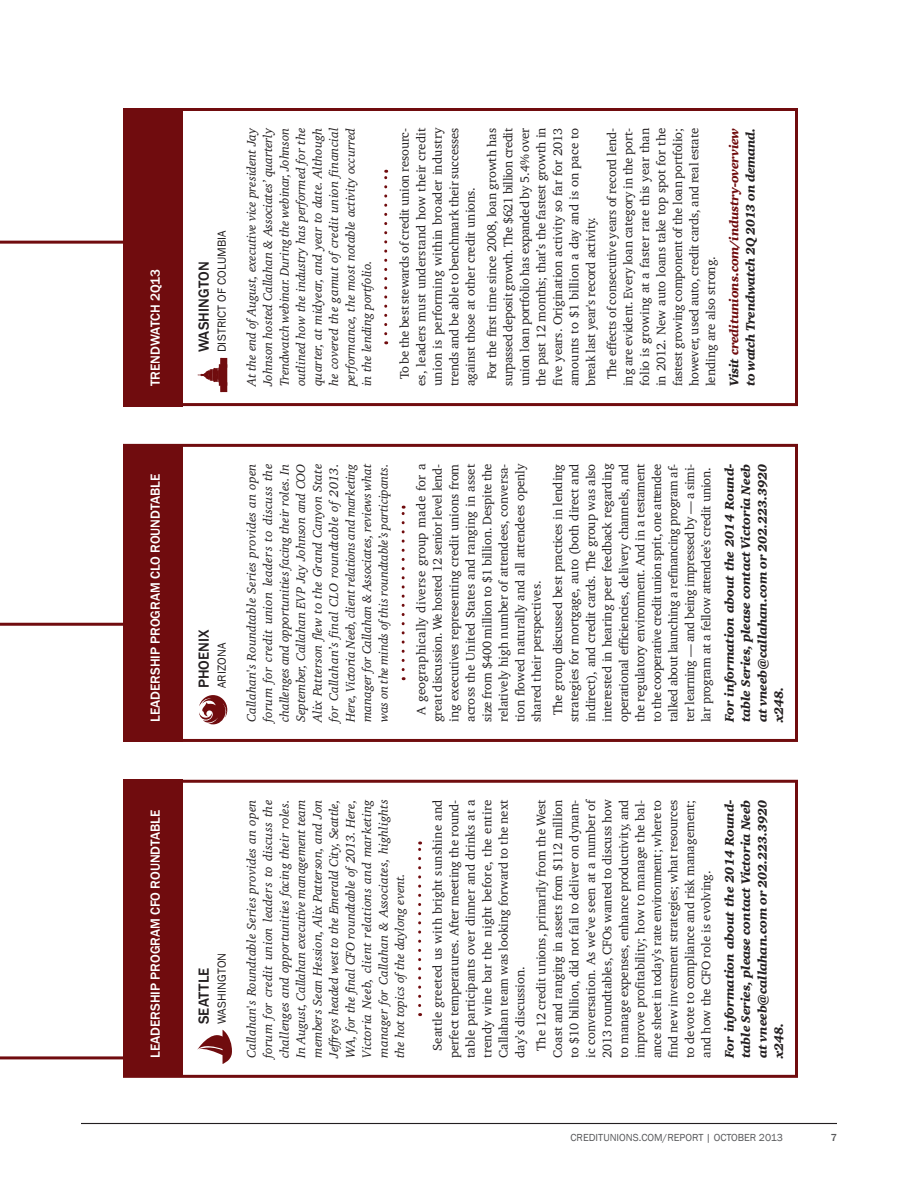
<style>
.page{position:relative;width:918px;height:1188px;background:#fff}
.page>*{position:absolute;margin:0;border:0;box-sizing:border-box;transform-origin:0 0}
.Body{font:500 15px "Franklin Gothic";letter-spacing:.005em;color:#231f20}
.t1{font:500 13.5px "Franklin Gothic";color:#fff}
.Body-2{font:12.75px/16.5px "Charter BT";letter-spacing:-.005em;color:#231f20;text-align:justify}
.Italics{font:italic 12.75px/16.5px "Charter BT";letter-spacing:-.005em;color:#231f20;text-align:justify}
.Body-3{font:italic 900 12.75px/16.5px "Charter BT";letter-spacing:-.01em;color:#231f20;text-align:justify}
.Body-4{font:12px "Franklin Gothic";letter-spacing:.01em;color:#231f20}
.t2{font:10.5px "Franklin Gothic";color:#57585a}
.t3{font:500 10.5px "Franklin Gothic";color:#57585a}
.s1{color:#700c0e}
</style>
<div class="page">
<hr style="left:81px;top:1123px;width:756px;height:1px;background:#231f20">
<div style="left:123px;top:108px;width:60px;height:298px;background:#700c0e"></div>
<div style="left:123px;top:108px;width:675px;height:298px;border:3px solid #700c0e"></div>
<svg style="left:384px;top:170px;width:3px;height:164px"></svg>
<div style="left:123px;top:780px;width:60px;height:297px;background:#700c0e"></div>
<div style="left:123px;top:780px;width:675px;height:298px;border:3px solid #700c0e"></div>
<svg style="left:418px;top:842px;width:3px;height:164px"></svg>
<div style="left:123px;top:444px;width:60px;height:297px;background:#700c0e"></div>
<div style="left:123px;top:444px;width:675px;height:298px;border:3px solid #700c0e"></div>
<svg style="left:402px;top:506px;width:3px;height:164px"></svg>
<svg style="left:197px;top:1030px;width:35px;height:34px"></svg>
<svg style="left:197px;top:358px;width:30px;height:34px"></svg>
<svg style="left:199px;top:695px;width:29px;height:30px"></svg>
<svg style="left:0;top:990px;width:127px;height:71px"></svg>
<svg style="left:0;top:621px;width:134px;height:255px"></svg>
<hr style="left:0;top:241px;width:131px;height:3px;background:#700c0e">
<p class="t1" style="left:147px;top:386px;width:119px;rotate:-90deg">TRENDWATCH 2Q13</p>
<p class="Body" style="left:195px;top:352px;width:92px;rotate:-90deg">WASHINGTON</p>
<p class="Body-4" style="left:214px;top:352px;width:124px;rotate:-90deg">DISTRICT OF COLUMBIA</p>
<p class="Italics" style="left:243px;top:386px;width:261px;text-align:left;rotate:-90deg">At the end ofAugust, executive vice president Jay Johnson hosted Callahan &amp; Associates’ quarterly Trendwatch webinar. During the webinar, Johnson outlined how the industry has performed for the quarter, at midyear, and year to date. Although he covered the gamut of credit union financial performance, the most notable activity occurred in the lending portfolio.</p>
<p class="Body-2" style="left:396px;top:386px;width:260px;text-indent:7px;rotate:-90deg">To be the best stewards of credit union resourc&shy;es, leaders must understand how their credit union is performing within broader industry trends and be able to benchmark their successes against those at other credit unions.</p>
<p class="Body-2" style="left:483px;top:386px;width:260px;text-indent:7px;rotate:-90deg">For the first time since 2008, loan growth has surpassed deposit growth. The $621 billion credit union loan portfolio has expanded by 5.4% over the past 12 months; that’s the fastest growth in five years. Origination activity so far for 2013 amounts to $1 billion a day and is on pace to break last year's record activity.</p>
<p class="Body-2" style="left:603px;top:386px;width:260px;text-indent:7px;rotate:-90deg">The effects of consecutive years of record lend&shy;ing are evident. Every loan category in the port&shy;folio is growing at a faster rate this year than in 2012. New auto loans take top spot for the fastest growing component of the loan portfolio; however, used auto, credit cards, and real estate lending are also strong.</p>
<p class="Body-3" style="left:725px;top:386px;width:260px;rotate:-90deg">Visit <span class="s1">creditunions.com/industry-overview </span>to watch Trendwatch 2Q 2013 on demand.</p>
<p class="t1" style="left:147px;top:722px;width:249px;rotate:-90deg">LEADERSHIP PROGRAM CLO ROUNDTABLE</p>
<p class="t1" style="left:147px;top:1058px;width:250px;rotate:-90deg">LEADERSHIP PROGRAM CFO ROUNDTABLE</p>
<p class="Body" style="left:195px;top:688px;width:61px;rotate:-90deg">PHOENIX</p>
<p class="Body-4" style="left:214px;top:688px;width:47px;rotate:-90deg">ARIZONA</p>
<p class="Italics" style="left:243px;top:722px;width:260px;rotate:-90deg">Callahan's Roundtable Series provides an open forum for credit union leaders to discuss the challenges and opportunities facing their roles. In September, Callahan EVP Jay Johnson and COO Alix Patterson flew to the Grand Canyon State for Callahan’s final CLO roundtable of 2013.<br>Here, Victoria Neeb, client relations and marketing manager for Callahan &amp; Associates, reviews what was on the minds ofthis roundtable’s participants.</p>
<p class="Body-2" style="left:413px;top:722px;width:260px;text-indent:7px;rotate:-90deg">A geographically diverse group made for a great discussion. We hosted 12 senior level lend&shy;ing executives representing credit unions from across the United States and ranging in asset size from $400 million to $1 billion. Despite the relatively high number of attendees, conversa&shy;tion flowed naturally and all attendees openly shared their perspectives.</p>
<p class="Body-2" style="left:549px;top:722px;width:260px;text-align:center;rotate:-90deg">The group discussed best practices in lending strategies for mortgage, auto (both direct and indirect), and credit cards. The group was also interested in hearing peer feedback regarding operational efficiencies, delivery channels, and the regulatory environment. And in a testament to the cooperative credit union sprit, one attendee talked about launching a refinancing program af&shy;ter learning — and being impressed by — a simi&shy;lar program at a fellow attendee’s credit union.</p>
<p class="Body-3" style="left:721px;top:722px;width:260px;rotate:-90deg">For information about the 2014 Round&shy;table Series, please contact Victoria Neeb at vneeb@callahan.com or 202.223.3920 x248.</p>
<p class="Body" style="left:195px;top:1024px;width:58px;rotate:-90deg">SEATTLE</p>
<p class="Body-4" style="left:214px;top:1024px;width:73px;rotate:-90deg">WASHINGTON</p>
<p class="Italics" style="left:243px;top:1058px;width:260px;rotate:-90deg">Callahan's Roundtable Series provides an open forum for credit union leaders to discuss the challenges and opportunities facing their roles.<br>In August, Callahan executive management team members Sean Hession, Alix Patterson, and Jon Jeffreys headed west to the Emerald City, Seattle, WA, for the final CFO roundtable of2013. Here, Victoria Neeb, client relations and marketing manager for Callahan &amp; Associates, highlights the hot topics ofthe daylong event.</p>
<p class="Body-2" style="left:429px;top:1058px;width:260px;text-indent:7px;rotate:-90deg">Seattle greeted us with bright sunshine and perfect temperatures. After meeting the round&shy;table participants over dinner and drinks at a trendy wine bar the night before, the entire Callahan team was looking forward to the next day’s discussion.</p>
<p class="Body-2" style="left:533px;top:1058px;width:261px;text-indent:7px;rotate:-90deg">The 12 credit unions, primarily from the West Coast and ranging in assets from $112 million to $10 billion, did not fail to deliver on dynam&shy;ic conversation. As we’ve seen at a number of 2013 roundtables, CFOs wanted to discuss how to manage expenses, enhance productivity, and improve profitability; how to manage the bal&shy;ance sheet in today’s rate environment; where to find new investment strategies; what resources to devote to compliance and risk management; and how the CFO role is evolving.</p>
<p class="Body-3" style="left:721px;top:1058px;width:260px;rotate:-90deg">For information about the 2014 Round&shy;table Series, please contact Victoria Neeb at vneeb@callahan.com or 202.223.3920 x248.</p>
<p class="t2" style="left:571px;top:1131px;width:214px">CREDITUNIONS.COM/REPORT | OCTOBER 2013</p>
<p class="t3" style="left:831px;top:1131px;width:8px">7</p>
</div>
